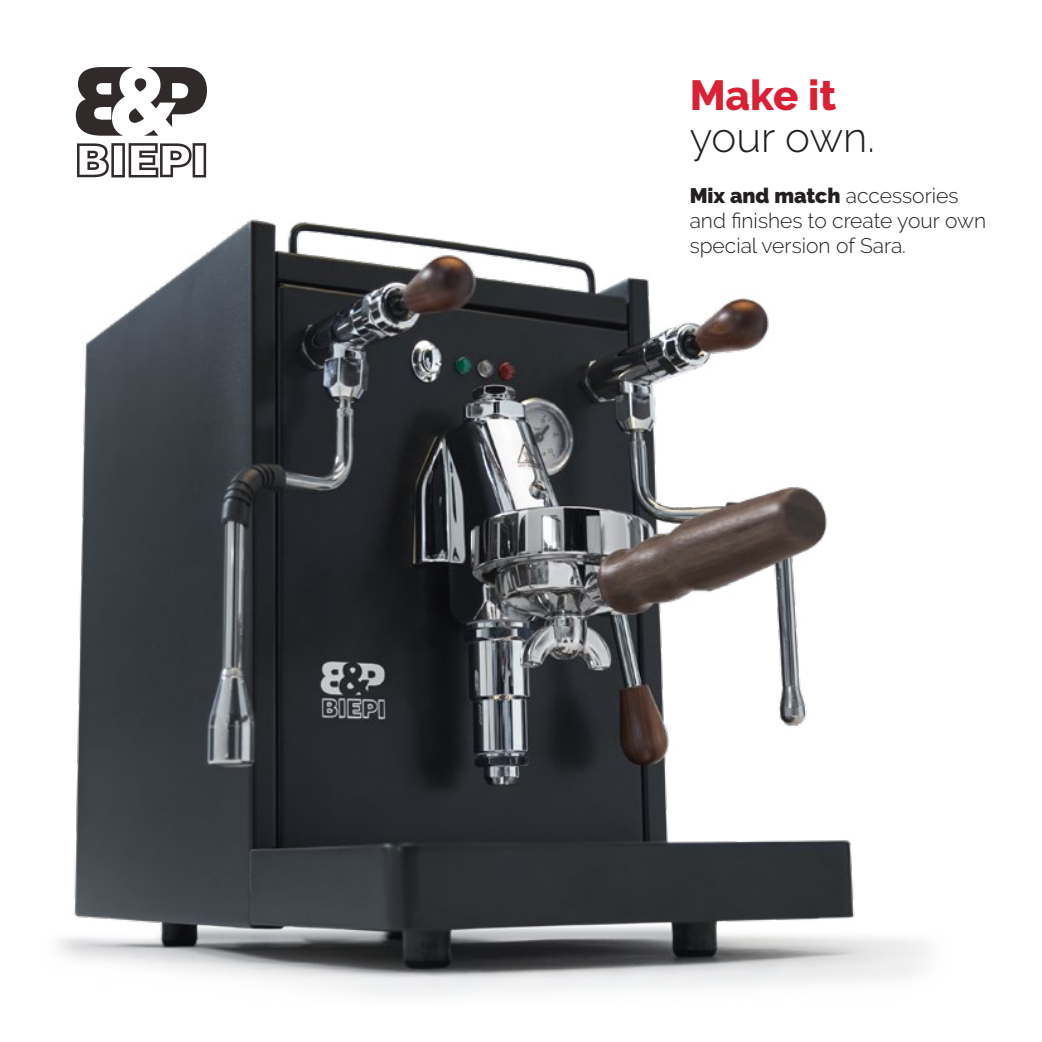
<style>
.page{position:relative;width:1042px;height:1042px;background:#fff}
.page>*{position:absolute;margin:0;border:0;box-sizing:border-box;transform-origin:0 0}
.t1{font:300 42px "Raleway";color:#231f20}
.t2{font:800 42px "Raleway";letter-spacing:-.005em;color:#d92034}
.t3{font:300 21px/25.2px "Raleway";color:#231f20}
.s1{font-weight:900}
</style>
<div class="page">
<img style="left:58px;top:219px;width:869px;height:776px">
<svg style="left:76px;top:67px;width:131px;height:69px"></svg>
<svg style="left:77px;top:143px;width:129px;height:34px"></svg>
<h1 class="t2" style="left:690px;top:72px;width:148px">Make it</h1>
<h1 class="t1" style="left:690px;top:113px;width:187px">your own.</h1>
<p class="t3" style="left:690px;top:183px;width:298px"><span class="s1">Mix and match</span> accessories and finishes to create your own special version of Sara.</p>
</div>
